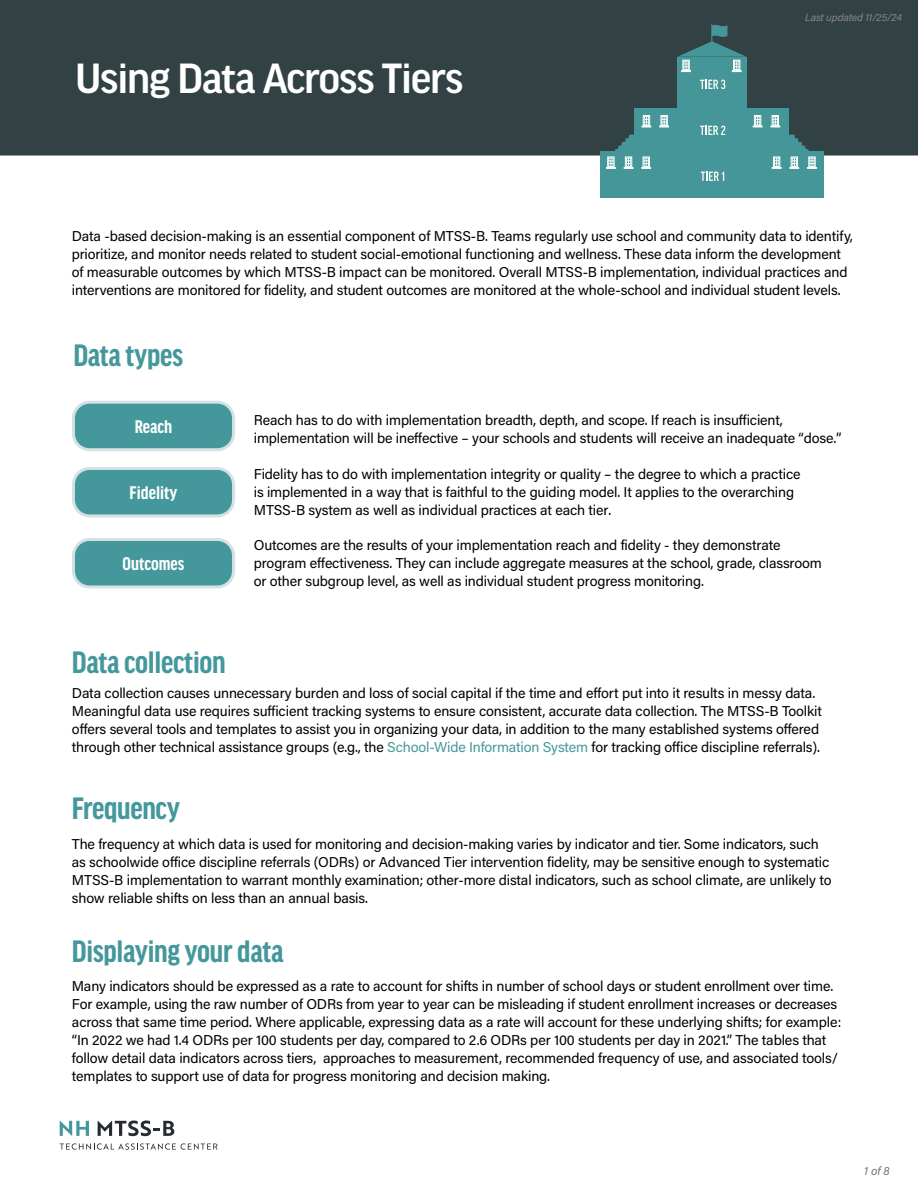
<style>
.page{position:relative;width:918px;height:1188px;background:#fff}
.page>*{position:absolute;margin:0;border:0;box-sizing:border-box;transform-origin:0 0}
.t1{font:500 45px "Good Headline Pro";letter-spacing:-.03em;color:#fff}
.t2{font:700 condensed 33px "Good Headline Pro";letter-spacing:-.01em;color:#44989c}
.t3{font:700 condensed 19.5px "Good Headline Pro";color:#fff}
.t4{font:14.25px/18px "Acumin Pro";letter-spacing:-.01em;color:#000}
.t5{font:italic 12px "Acumin Pro";color:#727678}
.t6{font:italic 10.5px "Acumin Pro";letter-spacing:-.01em;color:#838789}
.s1{color:#44989c}
</style>
<div class="page">
<svg style="left:60px;top:1121px;width:29px;height:15px"></svg>
<svg style="left:98px;top:1120px;width:76px;height:16px"></svg>
<svg style="left:60px;top:1143px;width:158px;height:7px"></svg>
<div style="left:0;top:0;width:918px;height:156px;background:#324144"></div>
<div style="left:73px;top:539px;width:161px;height:48px;background:#44989c;border-radius:16px"></div>
<div style="left:72px;top:538px;width:163px;height:51px;border:3px solid #d5e1e3;border-radius:16px"></div>
<div style="left:73px;top:468px;width:161px;height:48px;background:#44989c;border-radius:16px"></div>
<div style="left:72px;top:467px;width:163px;height:50px;border:3px solid #d5e1e3;border-radius:16px"></div>
<div style="left:73px;top:402px;width:161px;height:48px;background:#44989c;border-radius:16px"></div>
<div style="left:72px;top:401px;width:163px;height:50px;border:3px solid #d5e1e3;border-radius:16px"></div>
<div style="left:600px;top:151px;width:224px;height:47px;background:#449698"></div>
<div style="left:635px;top:108px;width:154px;height:43px;background:#449698"></div>
<div style="left:677px;top:57px;width:69px;height:51px;background:#449698"></div>
<svg style="left:700px;top:126px;width:25px;height:9px"></svg>
<svg style="left:701px;top:172px;width:23px;height:9px"></svg>
<svg style="left:700px;top:80px;width:25px;height:9px"></svg>
<svg style="left:772px;top:135px;width:45px;height:34px"></svg>
<svg style="left:606px;top:135px;width:45px;height:34px"></svg>
<div style="left:643px;top:115px;width:7px;height:11px;border:1px solid #fff"></div>
<svg style="left:642px;top:116px;width:9px;height:11px"></svg>
<div style="left:661px;top:115px;width:7px;height:11px;border:1px solid #fff"></div>
<svg style="left:660px;top:116px;width:9px;height:11px"></svg>
<div style="left:754px;top:115px;width:7px;height:11px;border:1px solid #fff"></div>
<svg style="left:753px;top:116px;width:9px;height:11px"></svg>
<div style="left:772px;top:115px;width:7px;height:11px;border:1px solid #fff"></div>
<svg style="left:771px;top:116px;width:9px;height:11px"></svg>
<svg style="left:678px;top:24px;width:68px;height:48px"></svg>
<h1 class="t1" style="left:76px;top:57px;width:390px">Using Data Across Tiers</h1>
<p class="t6" style="left:805px;top:10px;width:98px">Last updated 11/25/24</p>
<p class="t4" style="left:72px;top:226px;width:783px">Data -based decision-making is an essential component of MTSS-B. Teams regularly use school and community data to identify, prioritize, and monitor needs related to student social-emotional functioning and wellness. These data inform the development of measurable outcomes by which MTSS-B impact can be monitored. Overall MTSS-B implementation, individual practices and interventions are monitored for fidelity, and student outcomes are monitored at the whole-school and individual student levels.</p>
<h2 class="t2" style="left:73px;top:340px;width:111px">Data types</h2>
<h3 class="t3" style="left:135px;top:418px;width:39px">Reach</h3>
<h3 class="t3" style="left:130px;top:484px;width:49px">Fidelity</h3>
<h3 class="t3" style="left:123px;top:555px;width:63px">Outcomes</h3>
<p class="t4" style="left:254px;top:410px;width:589px">Reach has to do with implementation breadth, depth, and scope. If reach is insufficient, implementation will be ineffective – your schools and students will receive an inadequate “dose.”</p>
<p class="t4" style="left:254px;top:464px;width:548px">Fidelity has to do with implementation integrity or quality – the degree to which a practice is implemented in a way that is faithful to the guiding model. It applies to the overarching<br>MTSS-B system as well as individual practices at each tier.</p>
<p class="t4" style="left:254px;top:535px;width:570px">Outcomes are the results of your implementation reach and fidelity - they demonstrate program effectiveness. They can include aggregate measures at the school, grade, classroom or other subgroup level, as well as individual student progress monitoring.</p>
<h2 class="t2" style="left:72px;top:647px;width:155px">Data collection</h2>
<p class="t4" style="left:72px;top:683px;width:752px">Data collection causes unnecessary burden and loss of social capital if the time and effort put into it results in messy data.<br>Meaningful data use requires sufficient tracking systems to ensure consistent, accurate data collection. The MTSS-B Toolkit offers several tools and templates to assist you in organizing your data, in addition to the many established systems offered through other technical assistance groups (e.g., the <span class="s1">School-Wide Information System</span> for tracking office discipline referrals).</p>
<h2 class="t2" style="left:72px;top:793px;width:110px">Frequency</h2>
<p class="t4" style="left:72px;top:834px;width:761px">The frequency at which data is used for monitoring and decision-making varies by indicator and tier. Some indicators, such as schoolwide office discipline referrals (ODRs) or Advanced Tier intervention fidelity, may be sensitive enough to systematic MTSS-B implementation to warrant monthly examination; other-more distal indicators, such as school climate, are unlikely to show reliable shifts on less than an annual basis.</p>
<h2 class="t2" style="left:72px;top:936px;width:213px">Displaying your data</h2>
<p class="t4" style="left:72px;top:977px;width:771px">Many indicators should be expressed as a rate to account for shifts in number of school days or student enrollment over time.<br>For example, using the raw number of ODRs from year to year can be misleading if student enrollment increases or decreases across that same time period. Where applicable, expressing data as a rate will account for these underlying shifts; for example: “In 2022 we had 1.4 ODRs per 100 students per day, compared to 2.6 ODRs per 100 students per day in 2021.” The tables that follow detail data indicators across tiers, approaches to measurement, recommended frequency of use, and associated tools/ templates to support use of data for progress monitoring and decision making.</p>
<p class="t5" style="left:864px;top:1162px;width:27px">1 of 8</p>
</div>
